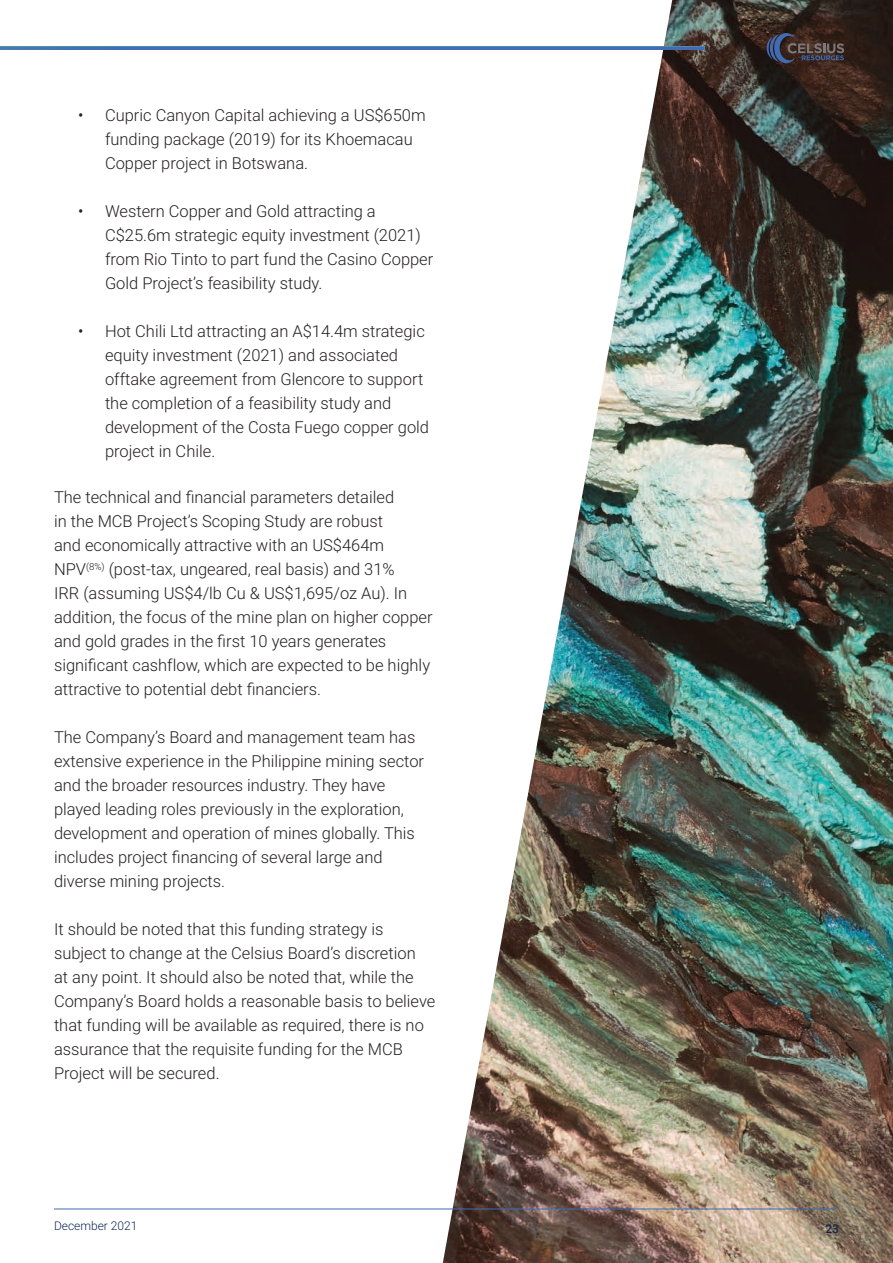
<style>
.page{position:relative;width:893px;height:1263px;background:#fff}
.page>*{position:absolute;margin:0;border:0;box-sizing:border-box;transform-origin:0 0}
.t1{font:300 16.5px/24px "Roboto";color:#231f20}
.t2{font:300 12px "Roboto";color:#0e2752}
.t3{font:500 12px "Roboto";color:#0e2752}
</style>
<div class="page">
<img style="left:443px;top:0;width:450px;height:1263px">
<hr style="left:54px;top:1209px;width:785px;height:1px;background:#416bb4">
<img style="left:0;top:47px;width:704px;height:2px">
<svg style="left:767px;top:33px;width:77px;height:30px;background:#413a41"></svg>
<p class="t1" style="left:105px;top:102px;width:322px;text-indent:-27px">• Cupric Canyon Capital achieving a US$650m funding package (2019) for its Khoemacau<br>Copper project in Botswana.</p>
<p class="t1" style="left:105px;top:198px;width:330px;text-indent:-27px">• Western Copper and Gold attracting a C$25.6m strategic equity investment (2021) from Rio Tinto to part fund the Casino Copper Gold Project’s feasibility study.</p>
<p class="t1" style="left:105px;top:318px;width:326px;text-indent:-27px">• Hot Chili Ltd attracting an A$14.4m strategic equity investment (2021) and associated offtake agreement from Glencore to support the completion of a feasibility study and development of the Costa Fuego copper gold project in Chile.</p>
<p class="t1" style="left:54px;top:485px;width:380px">The technical and financial parameters detailed<br>in the MCB Project’s Scoping Study are robust<br>and economically attractive with an US$464m NPV<sup>(8%)</sup> (post-tax, ungeared, real basis) and 31%<br>IRR (assuming US$4/lb Cu &amp; US$1,695/oz Au). In addition, the focus of the mine plan on higher copper and gold grades in the first 10 years generates significant cashflow, which are expected to be highly attractive to potential debt financiers.</p>
<p class="t1" style="left:54px;top:725px;width:372px">The Company’s Board and management team has extensive experience in the Philippine mining sector and the broader resources industry. They have played leading roles previously in the exploration, development and operation of mines globally. This includes project financing of several large and diverse mining projects.</p>
<p class="t1" style="left:54px;top:917px;width:383px">It should be noted that this funding strategy is subject to change at the Celsius Board’s discretion<br>at any point. It should also be noted that, while the Company’s Board holds a reasonable basis to believe that funding will be available as required, there is no assurance that the requisite funding for the MCB Project will be secured.</p>
<p class="t2" style="left:54px;top:1217px;width:85px">December 2021</p>
<p class="t3" style="left:825px;top:1221px;width:15px">23</p>
</div>
